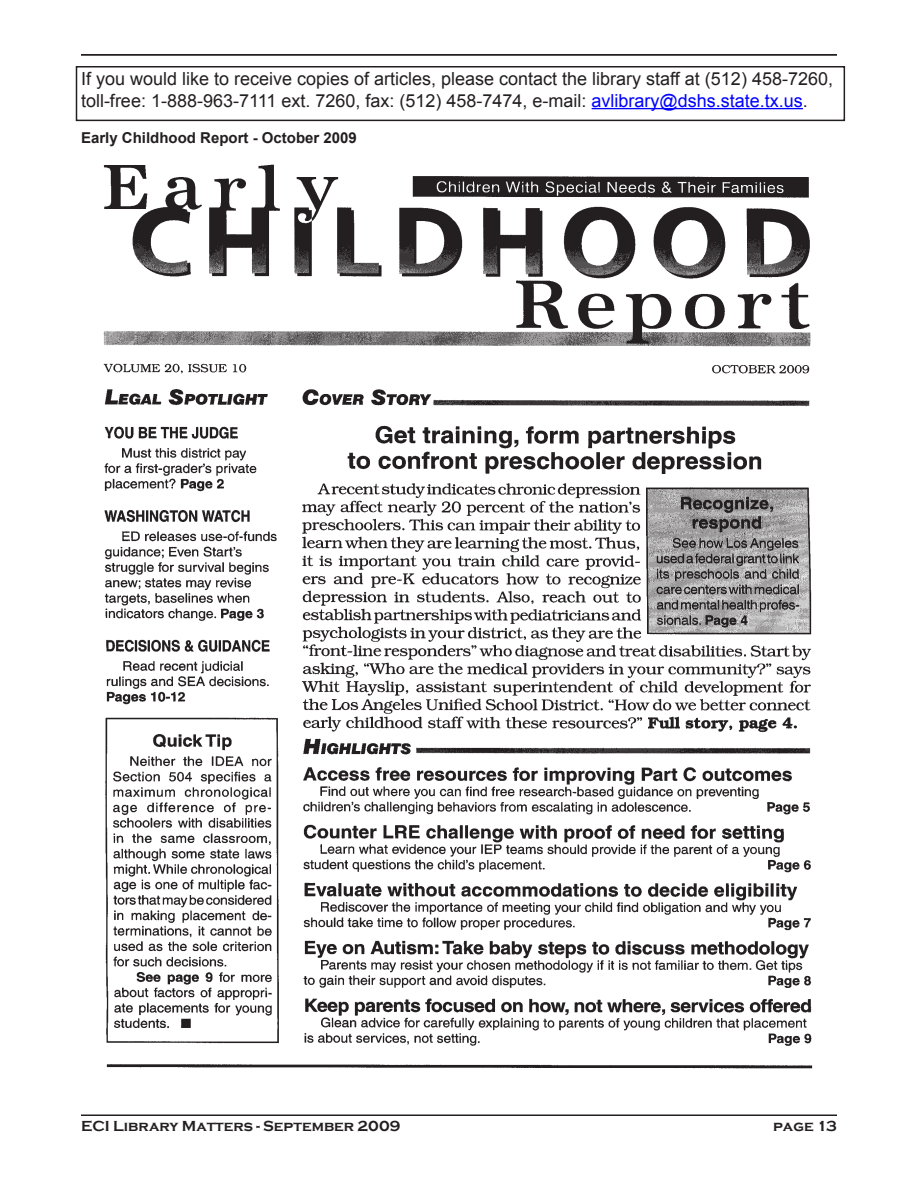
<style>
.page{position:relative;width:918px;height:1188px;background:#fff}
.page>*{position:absolute;margin:0;border:0;box-sizing:border-box;transform-origin:0 0}
.Body_Text{font:18px/21.6px "Arial";color:#231f20}
.t1{font:700 15px "Copperplate Gothic";color:#231f20}
.Body_Text-2{font:700 15px "Arial";color:#231f20}
.s1{color:#00f}
</style>
<div class="page">
<hr style="left:81px;top:54px;width:756px;height:2px;background:#231f20">
<hr style="left:81px;top:1114px;width:756px;height:2px;background:#231f20">
<hr style="left:592px;top:108px;width:211px;height:1px;background:#00f">
<div style="left:76px;top:66px;width:769px;height:55px;border:2px solid #231f20"></div>
<img style="left:103px;top:164px;width:710px;height:905px">
<p class="Body_Text" style="left:81px;top:68px;width:754px">If you would like to receive copies of articles, please contact the library staff at (512) 458-7260, toll-free: 1-888-963-7111 ext. 7260, fax: (512) 458-7474, e-mail: <span class="s1">avlibrary@dshs.state.tx.us</span>.</p>
<p class="Body_Text-2" style="left:81px;top:128px;width:277px">Early Childhood Report - October 2009</p>
<p class="t1" style="left:81px;top:1118px;width:321px">ECI Library Matters - September 2009</p>
<p class="t1" style="left:773px;top:1118px;width:53px">page 13</p>
</div>
